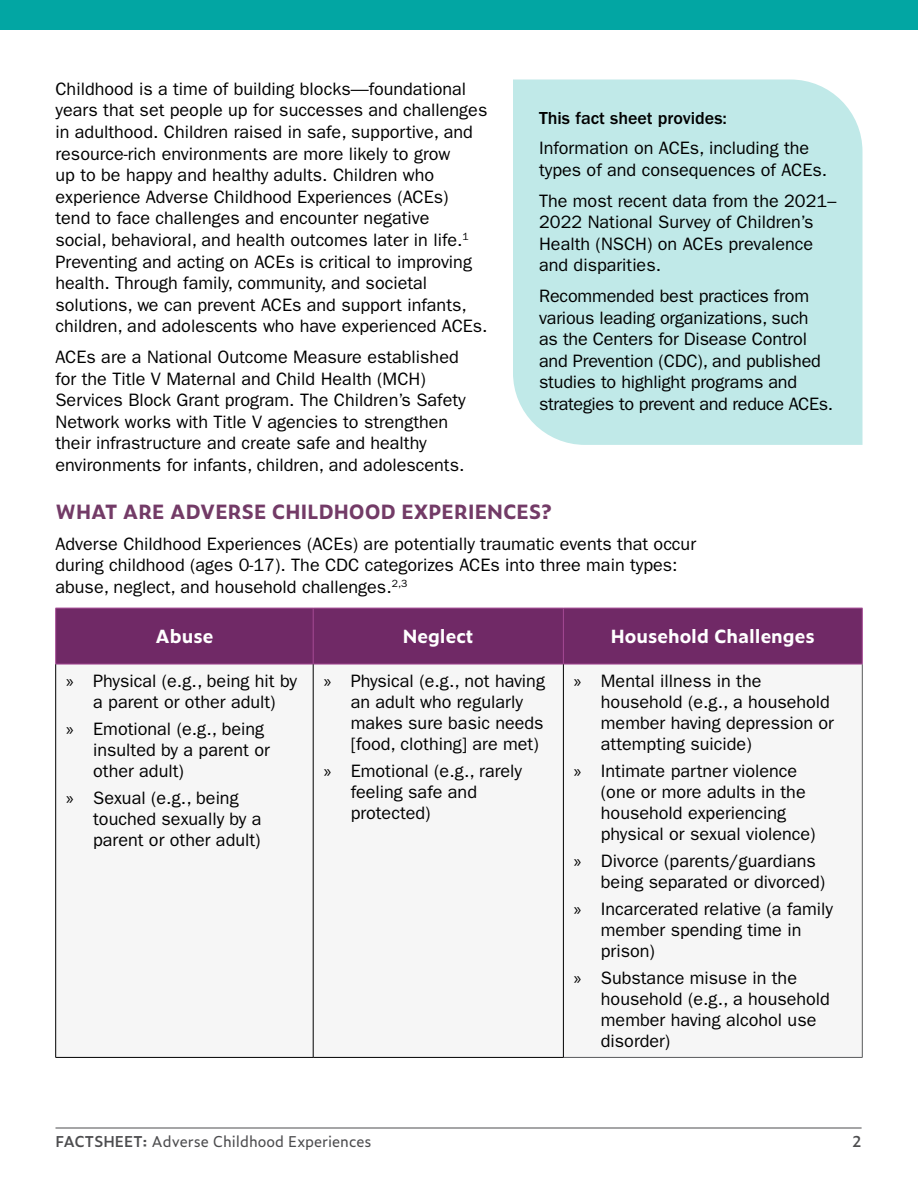
<style>
.page{position:relative;width:918px;height:1188px;background:#fff}
.page>*{position:absolute;margin:0;border:0;box-sizing:border-box;transform-origin:0 0}
.Heading_2{font:700 19.5px "Zeitung Micro Pro";color:#733b67}
.t1{font:18px/21.6px "ITC Franklin Gothic Std";color:#000}
.Table-Heading-TH{font:700 18px "Zeitung Micro Pro";color:#fff}
.t2{font:500 18px "ITC Franklin Gothic Std";color:#000}
.t3{font:15px "Zeitung Pro";color:#4d4d4f}
.t4{font:600 15px "Zeitung Pro";color:#4d4d4f}
.s1{font-family:"Myriad Pro"}
.s2{font-weight:600}
</style>
<div class="page">
<hr style="left:56px;top:1128px;width:806px;height:1px;background:#4d4d4f">
<div style="left:0;top:0;width:918px;height:30px;background:#02a6a3"></div>
<div style="left:56px;top:609px;width:806px;height:55px;background:#702966"></div>
<div style="left:56px;top:665px;width:806px;height:392px;background:#f6f6f6"></div>
<hr style="left:56px;top:608px;width:257px;height:1px;background:#a54a94">
<hr style="left:55px;top:608px;width:1px;height:56px;background:#a54a94">
<hr style="left:313px;top:608px;width:250px;height:1px;background:#a54a94">
<hr style="left:313px;top:608px;width:1px;height:56px;background:#a54a94">
<hr style="left:563px;top:608px;width:299px;height:1px;background:#a54a94">
<hr style="left:563px;top:608px;width:1px;height:56px;background:#a54a94">
<hr style="left:862px;top:608px;width:1px;height:56px;background:#a54a94">
<hr style="left:56px;top:664px;width:257px;height:1px;background:#a54a94">
<hr style="left:313px;top:664px;width:250px;height:1px;background:#a54a94">
<hr style="left:563px;top:664px;width:299px;height:1px;background:#a54a94">
<hr style="left:862px;top:664px;width:1px;height:393px;background:#58595b">
<hr style="left:564px;top:1057px;width:298px;height:1px;background:#58595b">
<hr style="left:55px;top:664px;width:1px;height:393px;background:#000">
<hr style="left:313px;top:664px;width:1px;height:393px;background:#000">
<hr style="left:563px;top:664px;width:1px;height:393px;background:#000">
<hr style="left:56px;top:1057px;width:257px;height:1px;background:#000">
<hr style="left:313px;top:1057px;width:251px;height:1px;background:#000">
<div style="left:513px;top:80px;width:349px;height:365px;background:#c0e9e8"></div>
<p class="t1" style="left:56px;top:78px;width:434px">Childhood is a time of building blocks—foundational years that set people up for successes and challenges in adulthood. Children raised in safe, supportive, and resource-rich environments are more likely to grow<br>up to be happy and healthy adults. Children who experience Adverse Childhood Experiences (ACEs) tend to face challenges and encounter negative<br>social, behavioral, and health outcomes later in life.<sup>1<br></sup>Preventing and acting on ACEs is critical to improving health. Through family, community, and societal solutions, we can prevent ACEs and support infants, children, and adolescents who have experienced ACEs.</p>
<p class="t1" style="left:56px;top:346px;width:412px">ACEs are a National Outcome Measure established for the Title V Maternal and Child Health (MCH)<br>Services Block Grant program. The Children’s Safety Network works with Title V agencies to strengthen their infrastructure and create safe and healthy environments for infants, children, and adolescents.</p>
<p class="Heading_2" style="left:56px;top:497px;width:498px">WHAT ARE ADVERSE CHILDHOOD EXPERIENCES?</p>
<p class="t1" style="left:56px;top:533px;width:642px">Adverse Childhood Experiences (ACEs) are potentially traumatic events that occur during childhood (ages 0-17). The CDC categorizes ACEs into three main types: abuse, neglect, and household challenges.<sup>2,3</sup></p>
<p class="Table-Heading-TH" style="left:156px;top:622px;width:59px">Abuse</p>
<p class="Table-Heading-TH" style="left:403px;top:622px;width:72px">Neglect</p>
<p class="Table-Heading-TH" style="left:611px;top:622px;width:205px">Household Challenges</p>
<p class="t1" style="left:66px;top:670px;width:232px;line-height:21px;text-align:center"><span class="s1">»</span> Physical (e.g., being hit by a parent or other adult)</p>
<p class="t1" style="left:93px;top:718px;width:178px;line-height:21px;text-indent:-27px"><span class="s1">»</span> Emotional (e.g., being insulted by a parent or other adult)</p>
<p class="t1" style="left:93px;top:787px;width:170px;line-height:21px;text-indent:-27px"><span class="s1">»</span> Sexual (e.g., being touched sexually by a parent or other adult)</p>
<p class="t2" style="left:539px;top:108px;width:189px">This fact sheet provides:</p>
<p class="t1" style="left:539px;top:138px;width:290px">Information on ACEs, including the types of and consequences of ACEs.</p>
<p class="t1" style="left:539px;top:190px;width:299px">The most recent data from the 2021–<br>2022 National Survey of Children’s<br>Health (NSCH) on ACEs prevalence and disparities.</p>
<p class="t1" style="left:539px;top:285px;width:296px">Recommended best practices from various leading organizations, such<br>as the Centers for Disease Control and Prevention (CDC), and published studies to highlight programs and strategies to prevent and reduce ACEs.</p>
<p class="t1" style="left:351px;top:670px;width:196px;line-height:21px;text-indent:-27px"><span class="s1">»</span> Physical (e.g., not having an adult who regularly makes sure basic needs [food, clothing] are met)</p>
<p class="t1" style="left:351px;top:760px;width:173px;line-height:21px;text-indent:-27px"><span class="s1">»</span> Emotional (e.g., rarely feeling safe and protected)</p>
<p class="t1" style="left:601px;top:670px;width:235px;line-height:21px;text-indent:-27px"><span class="s1">»</span> Mental illness in the household (e.g., a household member having depression or attempting suicide)</p>
<p class="t1" style="left:601px;top:760px;width:216px;line-height:21px;text-indent:-27px"><span class="s1">»</span> Intimate partner violence (one or more adults in the household experiencing physical or sexual violence)</p>
<p class="t1" style="left:601px;top:850px;width:226px;line-height:21px;text-indent:-27px"><span class="s1">»</span> Divorce (parents/guardians being separated or divorced)</p>
<p class="t1" style="left:601px;top:898px;width:234px;line-height:21px;text-indent:-27px"><span class="s1">»</span> Incarcerated relative (a family member spending time in prison)</p>
<p class="t1" style="left:601px;top:967px;width:231px;line-height:21px;text-indent:-27px"><span class="s1">»</span> Substance misuse in the household (e.g., a household member having alcohol use disorder)</p>
<p class="t3" style="left:56px;top:1130px;width:317px"><span class="s2">FACTSHEET:</span> Adverse Childhood Experiences</p>
<p class="t4" style="left:853px;top:1130px;width:10px">2</p>
</div>
